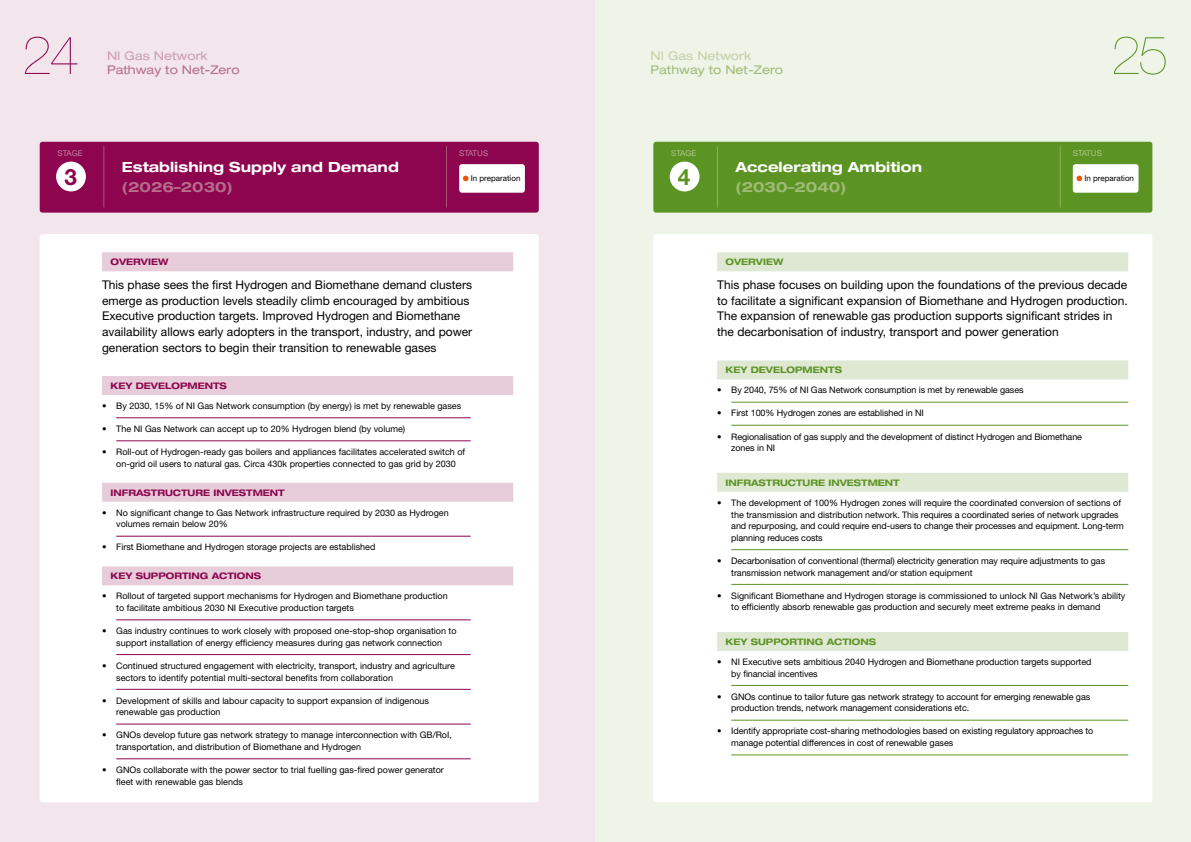
<style>
.page{position:relative;width:1191px;height:842px;background:#fff}
.page>*{position:absolute;margin:0;border:0;box-sizing:border-box;transform-origin:0 0}
.t1{font:200 54px "Helvetica Neue LT Std";color:#8d044f}
.t2{font:200 54px "Helvetica Neue LT Std";color:#5c9424}
.t3{font:700 22.4px "Helvetica Neue LT Std";color:#8d044f}
.t4{font:700 22.4px "Helvetica Neue LT Std";color:#5c9424}
.t5{font:700 expanded 14px "Helvetica Neue LT Std";color:#fff}
.t6{font:700 expanded 14px "Helvetica Neue LT Std";color:#b66d8c}
.t7{font:700 expanded 14px "Helvetica Neue LT Std";color:#9fbb77}
.t8{font:12px/15.6px "Helvetica Neue LT Std";color:#000}
.t9{font:expanded 12px "Helvetica Neue LT Std";color:#9fbb77}
.t10{font:expanded 12px "Helvetica Neue LT Std";color:#b66d8c}
.t11{font:expanded 12px "Helvetica Neue LT Std";color:#c0d1a4}
.t12{font:expanded 12px "Helvetica Neue LT Std";color:#cd9cb2}
.t13{font:9px/11.7px "Helvetica Neue LT Std";color:#000}
.t14{font:700 expanded 9px "Helvetica Neue LT Std";color:#8d044f}
.t15{font:700 expanded 9px "Helvetica Neue LT Std";color:#5c9424}
.t16{font:8px "Helvetica Neue LT Std";color:#000}
.t17{font:8px "Helvetica Neue LT Std";color:#c1849f}
.t18{font:8px "Helvetica Neue LT Std";color:#b0c68d}
</style>
<div class="page">
<div style="left:0;top:0;width:595px;height:842px;background:#f2e6ec"></div>
<div style="left:595px;top:0;width:596px;height:842px;background:#eff4e9"></div>
<div style="left:40px;top:142px;width:499px;height:71px;background:#8d044f;border-radius:3px"></div>
<div style="left:653px;top:142px;width:499px;height:71px;background:#5c9424;border-radius:3px"></div>
<div style="left:40px;top:234px;width:499px;height:568px;background:#fff;border-radius:3px"></div>
<div style="left:653px;top:234px;width:499px;height:568px;background:#fff;border-radius:3px"></div>
<div style="left:102px;top:252px;width:411px;height:19px;background:#e6cdd9"></div>
<div style="left:102px;top:376px;width:411px;height:19px;background:#e6cdd9"></div>
<hr style="left:116px;top:417px;width:355px;height:1px;background:#8d044f">
<hr style="left:116px;top:441px;width:355px;height:1px;background:#8d044f">
<div style="left:102px;top:483px;width:411px;height:19px;background:#e6cdd9"></div>
<hr style="left:116px;top:536px;width:355px;height:1px;background:#8d044f">
<div style="left:102px;top:566px;width:411px;height:19px;background:#e6cdd9"></div>
<hr style="left:116px;top:620px;width:355px;height:1px;background:#8d044f">
<hr style="left:116px;top:654px;width:355px;height:1px;background:#8d044f">
<hr style="left:116px;top:689px;width:355px;height:1px;background:#8d044f">
<hr style="left:116px;top:724px;width:355px;height:1px;background:#8d044f">
<hr style="left:116px;top:758px;width:355px;height:1px;background:#8d044f">
<div style="left:717px;top:252px;width:411px;height:19px;background:#dfe8d2"></div>
<div style="left:717px;top:360px;width:411px;height:19px;background:#dfe8d2"></div>
<hr style="left:731px;top:402px;width:397px;height:1px;background:#5c9424">
<hr style="left:731px;top:425px;width:397px;height:1px;background:#5c9424">
<div style="left:717px;top:473px;width:411px;height:19px;background:#dfe8d2"></div>
<hr style="left:731px;top:549px;width:397px;height:1px;background:#5c9424">
<hr style="left:731px;top:584px;width:397px;height:1px;background:#5c9424">
<div style="left:717px;top:632px;width:411px;height:19px;background:#dfe8d2"></div>
<hr style="left:731px;top:685px;width:397px;height:1px;background:#5c9424">
<hr style="left:731px;top:720px;width:397px;height:1px;background:#5c9424">
<hr style="left:731px;top:755px;width:397px;height:1px;background:#5c9424">
<div style="left:56px;top:162px;width:30px;height:29px;background:#fff;border-radius:50%"></div>
<div style="left:669px;top:162px;width:30px;height:29px;background:#fff;border-radius:50%"></div>
<hr style="left:103px;top:146px;width:1px;height:61px;background:#ab557b">
<hr style="left:717px;top:146px;width:1px;height:61px;background:#8fb160">
<hr style="left:446px;top:146px;width:1px;height:61px;background:#ab557b">
<hr style="left:1059px;top:146px;width:1px;height:61px;background:#8fb160">
<div style="left:459px;top:164px;width:66px;height:29px;background:#fff;border-radius:3px"></div>
<svg style="left:463px;top:176px;width:5px;height:5px"></svg>
<div style="left:1072px;top:164px;width:66px;height:29px;background:#fff;border-radius:3px"></div>
<svg style="left:1076px;top:176px;width:6px;height:5px"></svg>
<h1 class="t1" style="left:22px;top:24px;width:59px">24</h1>
<h3 class="t12" style="left:107px;top:48px;width:102px">NI Gas Network</h3>
<h3 class="t10" style="left:107px;top:62px;width:134px">Pathway to Net-Zero</h3>
<h3 class="t11" style="left:650px;top:48px;width:102px">NI Gas Network</h3>
<h3 class="t9" style="left:650px;top:62px;width:134px">Pathway to Net-Zero</h3>
<h1 class="t2" style="left:1111px;top:24px;width:59px">25</h1>
<p class="t17" style="left:57px;top:149px;width:27px">STAGE</p>
<p class="t17" style="left:459px;top:149px;width:31px">STATUS</p>
<p class="t18" style="left:671px;top:149px;width:27px">STAGE</p>
<p class="t18" style="left:1072px;top:149px;width:31px">STATUS</p>
<p class="t16" style="left:471px;top:174px;width:51px">In preparation</p>
<p class="t16" style="left:1084px;top:174px;width:51px">In preparation</p>
<h3 class="t5" style="left:122px;top:159px;width:278px">Establishing Supply and Demand</h3>
<h3 class="t6" style="left:122px;top:178px;width:112px">(2026–2030)</h3>
<h3 class="t5" style="left:735px;top:159px;width:188px">Accelerating Ambition</h3>
<h3 class="t7" style="left:735px;top:178px;width:112px">(2030–2040)</h3>
<h2 class="t3" style="left:64px;top:163px;width:14px">3</h2>
<h2 class="t4" style="left:678px;top:163px;width:14px">4</h2>
<p class="t14" style="left:111px;top:256px;width:59px">OVERVIEW</p>
<p class="t8" style="left:102px;top:277px;width:372px">This phase sees the first Hydrogen and Biomethane demand clusters emerge as production levels steadily climb encouraged by ambitious Executive production targets. Improved Hydrogen and Biomethane availability allows early adopters in the transport, industry, and power generation sectors to begin their transition to renewable gases</p>
<p class="t14" style="left:111px;top:380px;width:118px">KEY DEVELOPMENTS</p>
<p class="t13" style="left:102px;top:400px;width:360px">• By 2030, 15% of NI Gas Network consumption (by energy) is met by renewable gases</p>
<p class="t13" style="left:102px;top:423px;width:305px">• The NI Gas Network can accept up to 20% Hydrogen blend (by volume)</p>
<p class="t13" style="left:102px;top:446px;width:365px;text-align:center">• Roll-out of Hydrogen-ready gas boilers and appliances facilitates accelerated switch of on-grid oil users to natural gas. Circa 430k properties connected to gas grid by 2030</p>
<p class="t14" style="left:111px;top:487px;width:176px">INFRASTRUCTURE INVESTMENT</p>
<p class="t13" style="left:116px;top:507px;width:334px;text-indent:-14px">• No significant change to Gas Network infrastructure required by 2030 as Hydrogen volumes remain below 20%</p>
<p class="t13" style="left:102px;top:541px;width:275px">• First Biomethane and Hydrogen storage projects are established</p>
<p class="t14" style="left:111px;top:570px;width:152px">KEY SUPPORTING ACTIONS</p>
<p class="t13" style="left:116px;top:590px;width:333px;text-indent:-14px">• Rollout of targeted support mechanisms for Hydrogen and Biomethane production to facilitate ambitious 2030 NI Executive production targets</p>
<p class="t13" style="left:102px;top:625px;width:356px;text-align:center">• Gas industry continues to work closely with proposed one-stop-shop organisation to support installation of energy efficiency measures during gas network connection</p>
<p class="t13" style="left:116px;top:660px;width:340px;text-indent:-14px">• Continued structured engagement with electricity, transport, industry and agriculture sectors to identify potential multi-sectoral benefits from collaboration</p>
<p class="t13" style="left:116px;top:694px;width:314px;text-indent:-14px">• Development of skills and labour capacity to support expansion of indigenous renewable gas production</p>
<p class="t13" style="left:116px;top:729px;width:337px;text-indent:-14px">• GNOs develop future gas network strategy to manage interconnection with GB/RoI, transportation, and distribution of Biomethane and Hydrogen</p>
<p class="t13" style="left:116px;top:764px;width:329px;text-indent:-14px">• GNOs collaborate with the power sector to trial fuelling gas-fired power generator fleet with renewable gas blends</p>
<p class="t15" style="left:725px;top:256px;width:59px">OVERVIEW</p>
<p class="t8" style="left:717px;top:277px;width:412px">This phase focuses on building upon the foundations of the previous decade to facilitate a significant expansion of Biomethane and Hydrogen production.<br>The expansion of renewable gas production supports significant strides in the decarbonisation of industry, transport and power generation</p>
<p class="t15" style="left:725px;top:364px;width:118px">KEY DEVELOPMENTS</p>
<p class="t13" style="left:717px;top:384px;width:308px">• By 2040, 75% of NI Gas Network consumption is met by renewable gases</p>
<p class="t13" style="left:717px;top:407px;width:208px">• First 100% Hydrogen zones are established in NI</p>
<p class="t13" style="left:731px;top:430px;width:352px;text-indent:-14px">• Regionalisation of gas supply and the development of distinct Hydrogen and Biomethane zones in NI</p>
<p class="t15" style="left:725px;top:477px;width:176px">INFRASTRUCTURE INVESTMENT</p>
<p class="t13" style="left:731px;top:497px;width:394px;text-indent:-14px">• The development of 100% Hydrogen zones will require the coordinated conversion of sections of the transmission and distribution network. This requires a coordinated series of network upgrades and repurposing, and could require end-users to change their processes and equipment. Long-term planning reduces costs</p>
<p class="t13" style="left:731px;top:555px;width:375px;text-indent:-14px">• Decarbonisation of conventional (thermal) electricity generation may require adjustments to gas transmission network management and/or station equipment</p>
<p class="t13" style="left:731px;top:589px;width:395px;text-indent:-14px">• Significant Biomethane and Hydrogen storage is commissioned to unlock NI Gas Network’s ability to efficiently absorb renewable gas production and securely meet extreme peaks in demand</p>
<p class="t15" style="left:725px;top:636px;width:152px">KEY SUPPORTING ACTIONS</p>
<p class="t13" style="left:731px;top:656px;width:362px;text-indent:-14px">• NI Executive sets ambitious 2040 Hydrogen and Biomethane production targets supported by financial incentives</p>
<p class="t13" style="left:731px;top:690px;width:360px;text-indent:-14px">• GNOs continue to tailor future gas network strategy to account for emerging renewable gas production trends, network management considerations etc.</p>
<p class="t13" style="left:731px;top:725px;width:364px;text-indent:-14px">• Identify appropriate cost-sharing methodologies based on existing regulatory approaches to manage potential differences in cost of renewable gases</p>
</div>
